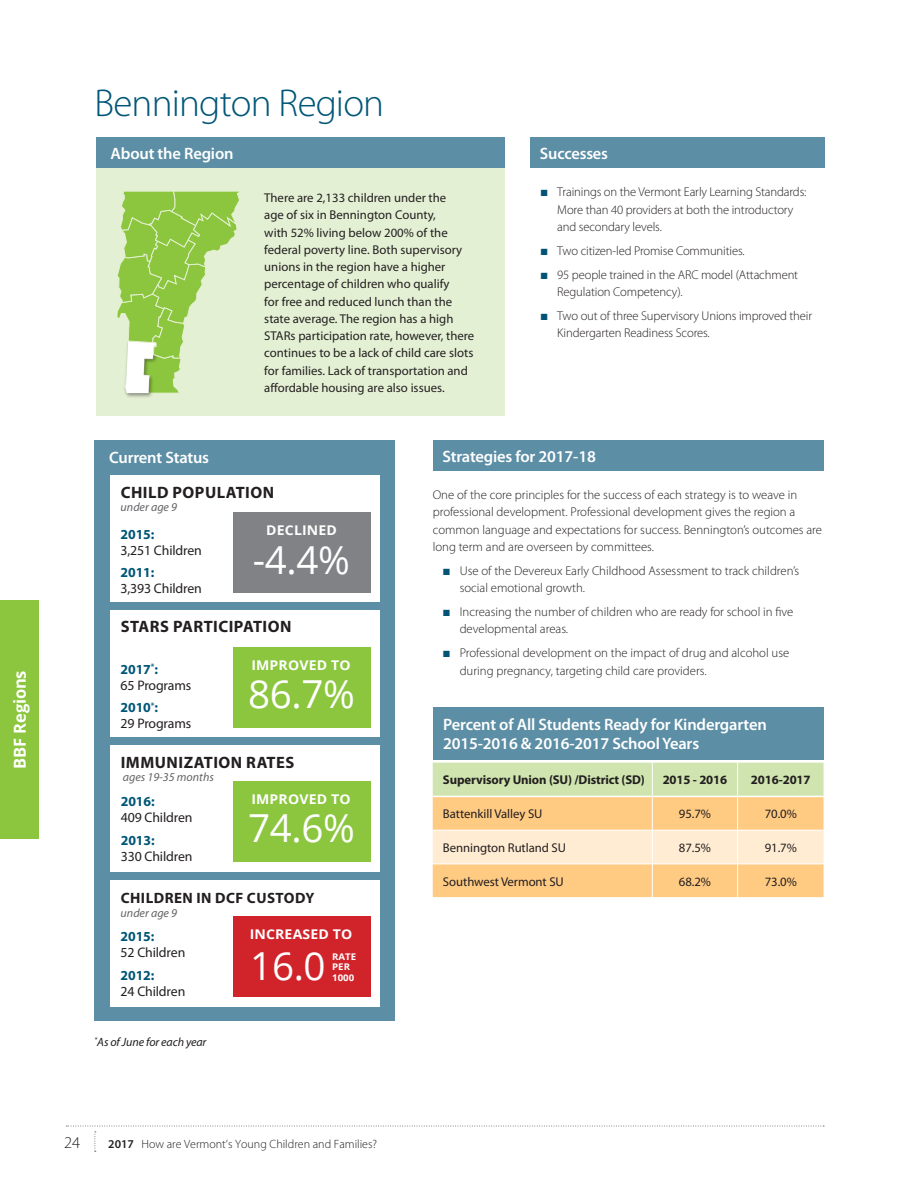
<style>
.page{position:relative;width:918px;height:1188px;background:#fff}
.page>*{position:absolute;margin:0;border:0;box-sizing:border-box;transform-origin:0 0}
.t1{font:300 39px "Myriad Pro";letter-spacing:-.02em;color:#005677}
.t2{font:38.55px "Open Sans";color:#fff}
.Subhead_blue_11_13{font:600 16.5px/19.5px "Myriad Pro";letter-spacing:-.01em;color:#fff}
.Subhead_blue_11_13-2{font:700 16.5px "Myriad Pro";letter-spacing:.03em;color:#231f20}
.t3{font:700 16.5px "Open Sans";letter-spacing:-.01em;color:#fff}
.t4{font:300 16.5px "Myriad Pro";color:#231f20}
.Subhead_blue_11_13-3{font:700 15px "Myriad Pro";letter-spacing:.03em;color:#231f20}
.t5{font:13.8px/16px "Myriad Pro";letter-spacing:-.01em;color:#231f20}
.t6{font:700 13.35px "Open Sans";letter-spacing:.01em;color:#fff;scale:1.05 1}
.Region_body_copy_-_9{font:300 12.75px/17.2px "Myriad Pro";color:#231f20}
.Region_body_copy_-_9-2{font:12.75px/17.2px "Myriad Pro";color:#231f20}
.t7{font:700 12.75px "Myriad Pro";letter-spacing:-.01em;color:#231f20}
.t8{font:300 12px "Myriad Pro";color:#231f20}
.Subhead_blue_11_13-4{font:italic 12px "Myriad Pro";color:#636366}
.t9{font:italic 12px "Myriad Pro";letter-spacing:-.01em;color:#231f20}
.t10{font:700 9.15px/10.2px "Open Sans";letter-spacing:.01em;color:#fff;scale:1.05 1}
.s1{color:#035376}
.s2{font-weight:700;color:#005677}
.s3{font-weight:600}
</style>
<div class="page">
<svg style="left:66px;top:1126px;width:758px;height:26px"></svg>
<div style="left:95px;top:440px;width:300px;height:581px;background:#5c8ea5"></div>
<div style="left:110px;top:476px;width:270px;height:126px;background:#fff"></div>
<div style="left:233px;top:513px;width:138px;height:80px;background:#808285"></div>
<div style="left:110px;top:610px;width:270px;height:127px;background:#fff"></div>
<div style="left:233px;top:647px;width:138px;height:81px;background:#8bc63e"></div>
<div style="left:110px;top:745px;width:270px;height:127px;background:#fff"></div>
<div style="left:233px;top:781px;width:138px;height:81px;background:#8bc63e"></div>
<div style="left:110px;top:880px;width:270px;height:126px;background:#fff"></div>
<div style="left:233px;top:916px;width:138px;height:81px;background:#d1232a"></div>
<div style="left:433px;top:707px;width:391px;height:53px;background:#5c8ea5"></div>
<svg style="left:433px;top:763px;width:391px;height:134px;background:#f3d9a2"></svg>
<hr style="left:652px;top:797px;width:1px;height:33px;background:#fff">
<hr style="left:737px;top:797px;width:1px;height:33px;background:#fff">
<hr style="left:432px;top:830px;width:220px;height:1px;background:#fff">
<hr style="left:652px;top:830px;width:86px;height:1px;background:#fff">
<hr style="left:652px;top:830px;width:1px;height:34px;background:#fff">
<hr style="left:738px;top:830px;width:86px;height:1px;background:#fff">
<hr style="left:737px;top:830px;width:1px;height:34px;background:#fff">
<hr style="left:432px;top:864px;width:220px;height:1px;background:#fff">
<hr style="left:652px;top:864px;width:86px;height:1px;background:#fff">
<hr style="left:652px;top:864px;width:1px;height:33px;background:#fff">
<hr style="left:738px;top:864px;width:86px;height:1px;background:#fff">
<hr style="left:737px;top:864px;width:1px;height:33px;background:#fff">
<hr style="left:432px;top:796px;width:220px;height:1px;background:#fff">
<hr style="left:652px;top:796px;width:86px;height:1px;background:#fff">
<hr style="left:738px;top:796px;width:86px;height:1px;background:#fff">
<hr style="left:652px;top:763px;width:1px;height:33px;background:#fff">
<hr style="left:737px;top:763px;width:1px;height:33px;background:#fff">
<div style="left:433px;top:440px;width:391px;height:31px;background:#5c8ea5"></div>
<div style="left:96px;top:138px;width:408px;height:278px;background:#e4f0d4"></div>
<img style="left:126px;top:394px;width:26px;height:3px">
<svg style="left:117px;top:191px;width:123px;height:203px"></svg>
<div style="left:96px;top:138px;width:408px;height:30px;background:#5c8ea5"></div>
<div style="left:530px;top:138px;width:295px;height:30px;background:#5c8ea5"></div>
<div style="left:0;top:600px;width:39px;height:239px;background:#8bc63e"></div>
<p class="t3" style="left:8px;top:769px;width:100px;rotate:-90deg">BBF Regions</p>
<p class="t1" style="left:94px;top:82px;width:291px">Bennington Region</p>
<p class="Subhead_blue_11_13" style="left:111px;top:144px;width:124px">About the Region</p>
<p class="Subhead_blue_11_13" style="left:540px;top:143px;width:70px">Successes</p>
<p class="Region_body_copy_-_9" style="left:557px;top:184px;width:251px;text-indent:-16px"><span class="s1">■</span> Trainings on the Vermont Early Learning Standards:<br>More than 40 providers at both the introductory and secondary levels.</p>
<p class="Region_body_copy_-_9" style="left:541px;top:242px;width:205px"><span class="s1">■</span> Two citizen-led Promise Communities.</p>
<p class="Region_body_copy_-_9" style="left:557px;top:266px;width:242px;text-indent:-16px"><span class="s1">■</span> 95 people trained in the ARC model (Attachment<br>Regulation Competency).</p>
<p class="Region_body_copy_-_9" style="left:557px;top:307px;width:256px;text-indent:-16px"><span class="s1">■</span> Two out of three Supervisory Unions improved their<br>Kindergarten Readiness Scores.</p>
<p class="Region_body_copy_-_9-2" style="left:264px;top:189px;width:212px">There are 2,133 children under the<br>age of six in Bennington County,<br>with 52% living below 200% of the federal poverty line. Both supervisory unions in the region have a higher percentage of children who qualify<br>for free and reduced lunch than the state average. The region has a high STARs participation rate, however, there continues to be a lack of child care slots for families. Lack of transportation and affordable housing are also issues.</p>
<p class="Subhead_blue_11_13" style="left:109px;top:448px;width:101px">Current Status</p>
<p class="Subhead_blue_11_13-2" style="left:121px;top:481px;width:155px">CHILD POPULATION</p>
<p class="Subhead_blue_11_13-4" style="left:121px;top:500px;width:58px">under age 9</p>
<p class="t5" style="left:121px;top:526px;width:83px"><span class="s2">2015:<br></span>3,251 Children</p>
<p class="t5" style="left:121px;top:564px;width:83px"><span class="s2">2011:<br></span>3,393 Children</p>
<p class="t6" style="left:266px;top:520px;width:69px">DECLINED</p>
<p class="t2" style="left:253px;top:534px;width:99px">-4.4%</p>
<p class="Subhead_blue_11_13-2" style="left:121px;top:616px;width:172px">STARS PARTICIPATION</p>
<p class="t5" style="left:121px;top:661px;width:72px"><span class="s2">2017</span><sup>*</sup><span class="s2">:<br></span>65 Programs</p>
<p class="t5" style="left:121px;top:699px;width:72px"><span class="s2">2010</span><sup>*</sup><span class="s2">:<br></span>29 Programs</p>
<p class="t6" style="left:251px;top:656px;width:96px">IMPROVED TO</p>
<p class="t2" style="left:248px;top:668px;width:108px">86.7%</p>
<p class="Subhead_blue_11_13-2" style="left:121px;top:752px;width:175px">IMMUNIZATION RATES</p>
<p class="Subhead_blue_11_13-4" style="left:123px;top:770px;width:93px">ages 19-35 months</p>
<p class="t5" style="left:121px;top:793px;width:73px"><span class="s2">2016:<br></span>409 Children</p>
<p class="t5" style="left:121px;top:832px;width:73px"><span class="s2">2013:<br></span>330 Children</p>
<p class="t6" style="left:251px;top:790px;width:96px">IMPROVED TO</p>
<p class="t2" style="left:248px;top:802px;width:108px">74.6%</p>
<p class="Subhead_blue_11_13-3" style="left:121px;top:888px;width:195px">CHILDREN IN DCF CUSTODY</p>
<p class="Subhead_blue_11_13-4" style="left:121px;top:905px;width:58px">under age 9</p>
<p class="t5" style="left:121px;top:928px;width:66px"><span class="s2">2015:<br></span>52 Children</p>
<p class="t5" style="left:121px;top:967px;width:66px"><span class="s2">2012:<br></span>24 Children</p>
<p class="t9" style="left:94px;top:1034px;width:113px"><sup>*</sup>As of June for each year</p>
<p class="t6" style="left:250px;top:925px;width:99px">INCREASED TO</p>
<p class="t2" style="left:250px;top:939px;width:77px">16.0</p>
<p class="t10" style="left:332px;top:952px;width:25px">RATE<br>PER<br>1000</p>
<p class="Subhead_blue_11_13" style="left:442px;top:446px;width:155px">Strategies for 2017-18</p>
<p class="Region_body_copy_-_9" style="left:433px;top:487px;width:391px">One of the core principles for the success of each strategy is to weave in professional development. Professional development gives the region a common language and expectations for success. Bennington’s outcomes are long term and are overseen by committees.</p>
<p class="Region_body_copy_-_9" style="left:460px;top:562px;width:341px;text-indent:-16px"><span class="s1">■</span> Use of the Devereux Early Childhood Assessment to track children’s social emotional growth.</p>
<p class="Region_body_copy_-_9" style="left:460px;top:604px;width:335px;text-indent:-16px"><span class="s1">■</span> Increasing the number of children who are ready for school in five developmental areas.</p>
<p class="Region_body_copy_-_9" style="left:460px;top:645px;width:331px;text-indent:-16px"><span class="s1">■</span> Professional development on the impact of drug and alcohol use during pregnancy, targeting child care providers.</p>
<p class="Subhead_blue_11_13" style="left:443px;top:714px;width:325px">Percent of All Students Ready for Kindergarten<br>2015-2016 &amp; 2016-2017 School Years</p>
<p class="t7" style="left:443px;top:772px;width:203px">Supervisory Union (SU) /District (SD)</p>
<p class="t7" style="left:663px;top:772px;width:66px">2015 - 2016</p>
<p class="t7" style="left:751px;top:772px;width:61px">2016-2017</p>
<p class="Region_body_copy_-_9-2" style="left:443px;top:805px;width:101px">Battenkill Valley SU</p>
<p class="Region_body_copy_-_9-2" style="left:679px;top:805px;width:34px">95.7%</p>
<p class="Region_body_copy_-_9-2" style="left:765px;top:805px;width:34px">70.0%</p>
<p class="Region_body_copy_-_9-2" style="left:443px;top:839px;width:125px">Bennington Rutland SU</p>
<p class="Region_body_copy_-_9-2" style="left:679px;top:839px;width:34px">87.5%</p>
<p class="Region_body_copy_-_9-2" style="left:765px;top:839px;width:34px">91.7%</p>
<p class="Region_body_copy_-_9-2" style="left:443px;top:872px;width:122px">Southwest Vermont SU</p>
<p class="Region_body_copy_-_9-2" style="left:679px;top:872px;width:34px">68.2%</p>
<p class="Region_body_copy_-_9-2" style="left:765px;top:872px;width:34px">73.0%</p>
<p class="t4" style="left:64px;top:1134px;width:18px">24</p>
<p class="t8" style="left:108px;top:1138px;width:270px"><span class="s3">2017</span> How are Vermont’s Young Children and Families?</p>
</div>
